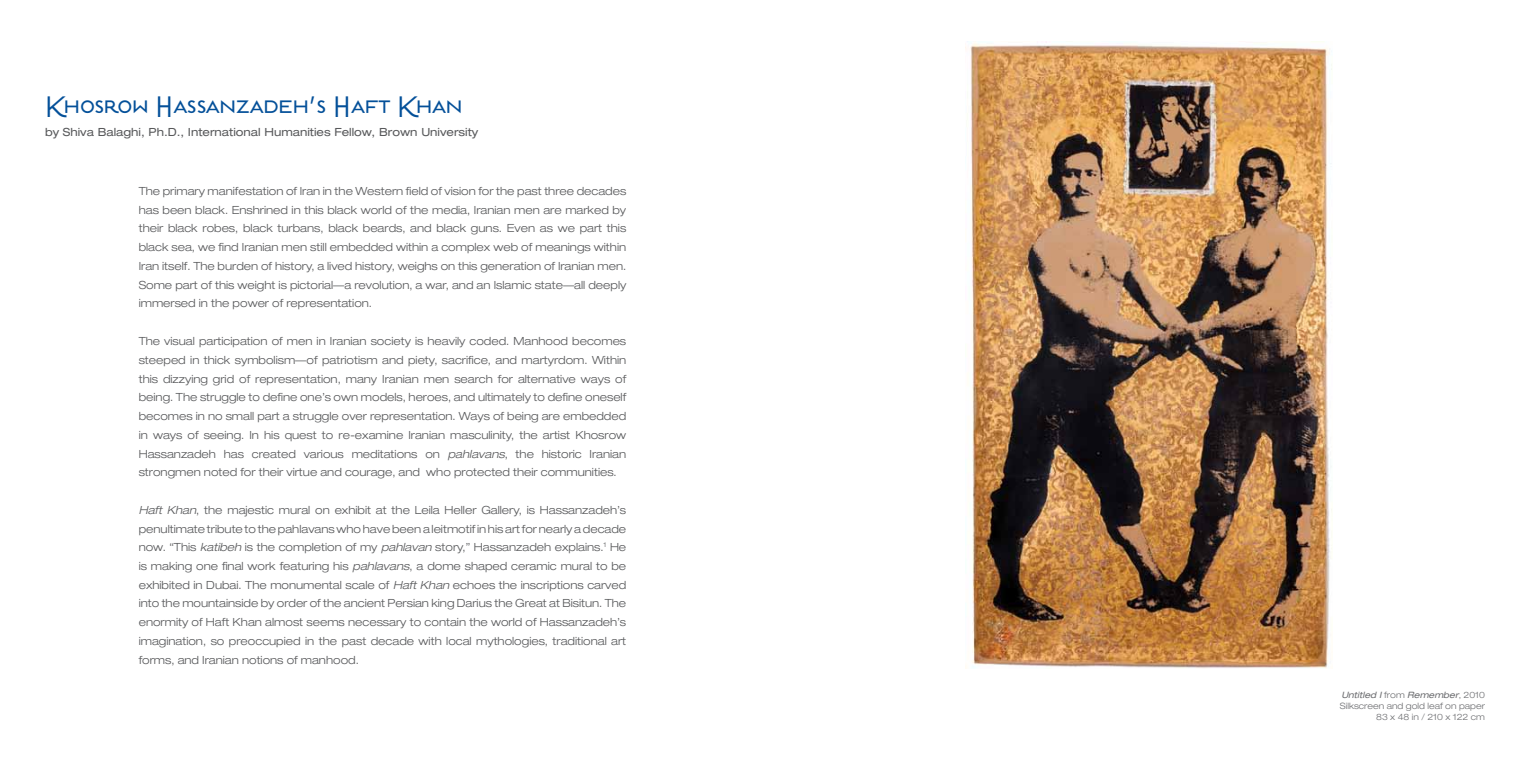
<style>
.page{position:relative;width:1530px;height:765px;background:#fff}
.page>*{position:absolute;margin:0;border:0;box-sizing:border-box;transform-origin:0 0}
.t1{font:31.25px "Estilo Pro";letter-spacing:-.015em;color:#045099}
.t2{font:300 expanded 11.25px/18.8px "Helvetica Neue LT Std";color:#58595b;text-align:justify}
.t3{font:expanded 11.25px "Helvetica Neue LT Std";color:#58595b}
.t4{font:300 expanded 8.75px/11.2px "Helvetica Neue LT Std";color:#6d6e71;text-align:right}
.s1{font-style:italic}
.s2{font-weight:400;font-style:italic}
</style>
<div class="page">
<img style="left:965px;top:41px;width:367px;height:628px">
<h1 class="t1" style="left:45px;top:88px;width:419px">Khosrow Hassanzadeh’s Haft Khan</h1>
<p class="t3" style="left:45px;top:125px;width:435px">by Shiva Balaghi, Ph.D., International Humanities Fellow, Brown University</p>
<p class="t2" style="left:139px;top:181px;width:489px">The primary manifestation of Iran in the Western field of vision for the past three decades has been black. Enshrined in this black world of the media, Iranian men are marked by their black robes, black turbans, black beards, and black guns. Even as we part this black sea, we find Iranian men still embedded within a complex web of meanings within Iran itself. The burden of history, a lived history, weighs on this generation of Iranian men.<br>Some part of this weight is pictorial—a revolution, a war, and an Islamic state—all deeply immersed in the power of representation.</p>
<p class="t2" style="left:139px;top:331px;width:489px">The visual participation of men in Iranian society is heavily coded. Manhood becomes steeped in thick symbolism—of patriotism and piety, sacrifice, and martyrdom. Within this dizzying grid of representation, many Iranian men search for alternative ways of being. The struggle to define one’s own models, heroes, and ultimately to define oneself becomes in no small part a struggle over representation. Ways of being are embedded in ways of seeing. In his quest to re-examine Iranian masculinity, the artist Khosrow Hassanzadeh has created various meditations on <span class="s1">pahlavans</span>, the historic Iranian strongmen noted for their virtue and courage, and who protected their communities.</p>
<p class="t2" style="left:139px;top:500px;width:489px"><span class="s1">Haft Khan</span>, the majestic mural on exhibit at the Leila Heller Gallery, is Hassanzadeh’s penultimate tribute to the pahlavans who have been a leitmotif in his art for nearly a decade now. “This <span class="s1">katibeh</span> is the completion of my <span class="s1">pahlavan</span> story,” Hassanzadeh explains.<sup>1</sup> He is making one final work featuring his <span class="s1">pahlavans</span>, a dome shaped ceramic mural to be exhibited in Dubai. The monumental scale of <span class="s1">Haft Khan</span> echoes the inscriptions carved into the mountainside by order of the ancient Persian king Darius the Great at Bisitun. The enormity of Haft Khan almost seems necessary to contain the world of Hassanzadeh’s imagination, so preoccupied in the past decade with local mythologies, traditional art forms, and Iranian notions of manhood.</p>
<p class="t4" style="left:1340px;top:689px;width:147px"><span class="s2">Untitled I</span> from <span class="s2">Remember</span>, 2010<br>Silkscreen and gold leaf on paper<br>83 x 48 in / 210 x 122 cm</p>
</div>
